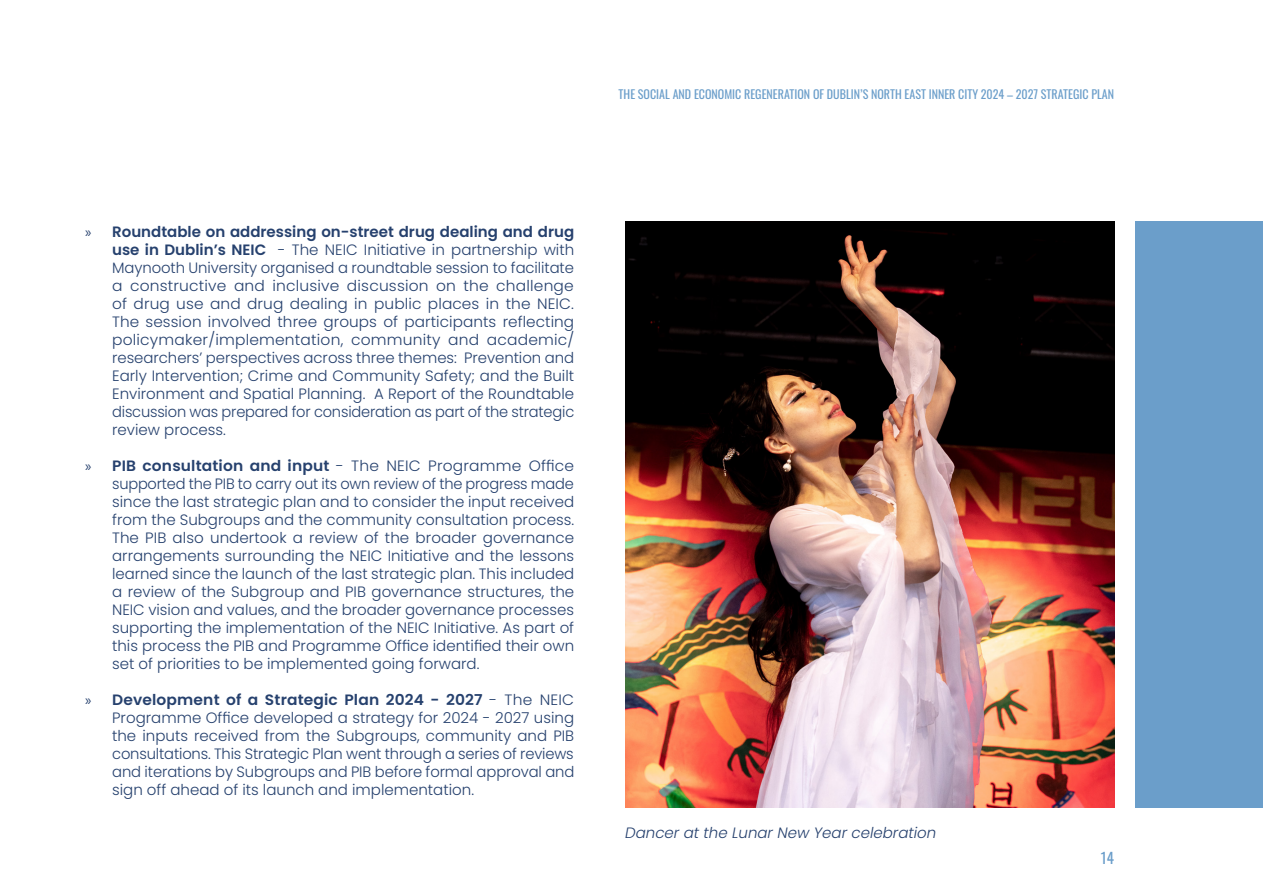
<style>
.page{position:relative;width:1263px;height:893px;background:#fff}
.page>*{position:absolute;margin:0;border:0;box-sizing:border-box;transform-origin:0 0}
.t1{font:300 15px/18px "Poppins";color:#26416e;text-align:justify}
.t2{font:italic 300 15px "Poppins";color:#26416e}
.t3{font:15px "Oswald";color:#6b9eca}
.t4{font:12px "Oswald";color:#6b9eca}
.s1{font-family:"Myriad Pro";font-weight:400}
.s2{font-weight:600}
</style>
<div class="page">
<img style="left:625px;top:221px;width:489px;height:587px">
<div style="left:1135px;top:221px;width:128px;height:587px;background:#6b9eca"></div>
<p class="t4" style="left:619px;top:84px;width:497px">THE SOCIAL AND ECONOMIC REGENERATION OF DUBLIN’S NORTH EAST INNER CITY 2024 – 2027 STRATEGIC PLAN</p>
<p class="t1" style="left:112px;top:223px;width:464px;text-indent:-27px"><span class="s1">»</span> <span class="s2">Roundtable on addressing on-street drug dealing and drug use in Dublin’s NEIC</span> - The NEIC Initiative in partnership with Maynooth University organised a roundtable session to facilitate a constructive and inclusive discussion on the challenge of drug use and drug dealing in public places in the NEIC.<br>The session involved three groups of participants reflecting policymaker/implementation, community and academic/ researchers’ perspectives across three themes: Prevention and Early Intervention; Crime and Community Safety; and the Built Environment and Spatial Planning. A Report of the Roundtable discussion was prepared for consideration as part of the strategic review process.</p>
<p class="t1" style="left:112px;top:457px;width:464px;text-indent:-27px"><span class="s1">»</span> <span class="s2">PIB consultation and input</span> - The NEIC Programme Office supported the PIB to carry out its own review of the progress made since the last strategic plan and to consider the input received from the Subgroups and the community consultation process.<br>The PIB also undertook a review of the broader governance arrangements surrounding the NEIC Initiative and the lessons learned since the launch of the last strategic plan. This included a review of the Subgroup and PIB governance structures, the NEIC vision and values, and the broader governance processes supporting the implementation of the NEIC Initiative. As part of this process the PIB and Programme Office identified their own set of priorities to be implemented going forward.</p>
<p class="t1" style="left:112px;top:691px;width:464px;text-indent:-27px"><span class="s1">»</span> <span class="s2">Development of a Strategic Plan 2024 - 2027</span> - The NEIC Programme Office developed a strategy for 2024 - 2027 using the inputs received from the Subgroups, community and PIB consultations. This Strategic Plan went through a series of reviews and iterations by Subgroups and PIB before formal approval and sign off ahead of its launch and implementation.</p>
<p class="t2" style="left:625px;top:824px;width:313px">Dancer at the Lunar New Year celebration</p>
<p class="t3" style="left:1101px;top:845px;width:15px">14</p>
</div>
